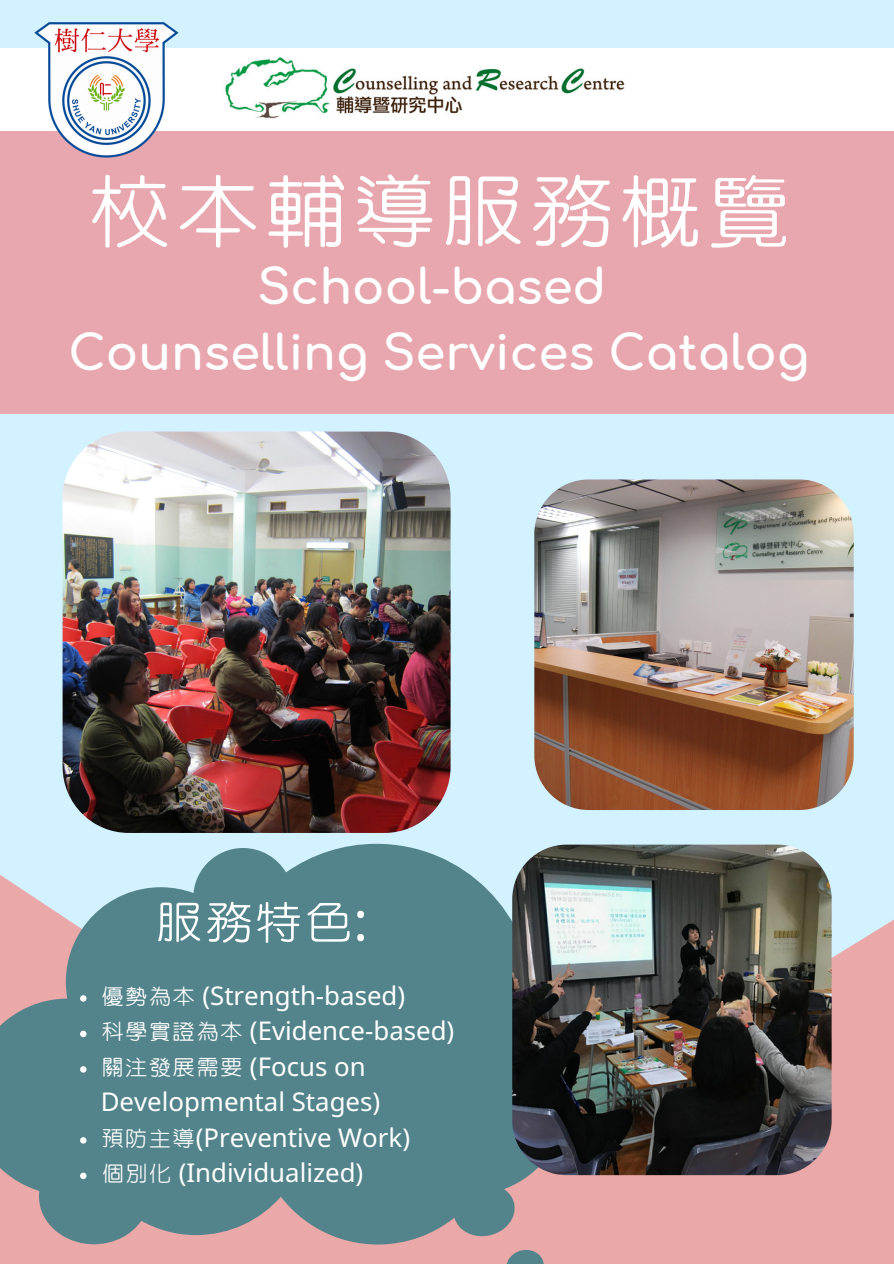
<style>
.page{position:relative;width:894px;height:1264px;background:#fff}
.page>*{position:absolute;margin:0;border:0;box-sizing:border-box;transform-origin:0 0}
.t1{font:96.15px "cw Te X Yen";color:#fff}
.t2{font:54px "cw Te X Yen";color:#fff}
.t3{font:700 48px/66.4px "Comfortaa";color:#fff;text-align:center}
.t4{font:25.8px/35.4px "Noto Sans";color:#fff}
.s1{font-family:"Noto Sans"}
.s2{font-family:"cw Te X Yen"}
</style>
<div class="page">
<div style="left:0;top:0;width:893px;height:1263px;background:#d3f2ff"></div>
<div style="left:0;top:130px;width:893px;height:284px;background:#e8a7ae"></div>
<img style="left:202px;top:48px;width:691px;height:82px">
<div style="left:0;top:48px;width:202px;height:82px;background:#fff"></div>
<img style="left:34px;top:22px;width:144px;height:135px">
<svg style="left:0;top:661px;width:210px;height:602px"></svg>
<img style="left:63px;top:431px;width:387px;height:402px;border-radius:66px">
<img style="left:534px;top:479px;width:319px;height:331px;border-radius:54px">
<img style="left:210px;top:593px;width:683px;height:670px">
<svg style="left:0;top:843px;width:568px;height:401px;background:#6b9097"></svg>
<svg style="left:503px;top:1246px;width:44px;height:17px"></svg>
<svg style="left:80px;top:995px;width:6px;height:6px"></svg>
<svg style="left:80px;top:1030px;width:6px;height:7px"></svg>
<svg style="left:80px;top:1066px;width:6px;height:6px"></svg>
<svg style="left:80px;top:1137px;width:6px;height:6px"></svg>
<svg style="left:80px;top:1172px;width:6px;height:7px"></svg>
<img style="left:512px;top:844px;width:319px;height:331px;border-radius:54px">
<h1 class="t1" style="left:85px;top:168px;width:709px">校本輔導服務概覽</h1>
<h3 class="t3" style="left:68px;top:255px;width:742px">School-based<br>Counselling Services Catalog</h3>
<h2 class="t2" style="left:154px;top:897px;width:215px">服務特色<span class="s1">:</span></h2>
<p class="t4" style="left:101px;top:977px;width:355px"><span class="s2">優勢為本</span> (Strength-based)<br><span class="s2">科學實證為本</span> (Evidence-based)<span class="s2">關注發展需要</span> (Focus on<br>Developmental Stages)<br><span class="s2">預防主導</span>(Preventive Work)<br><span class="s2">個別化</span> (Individualized)</p>
</div>
